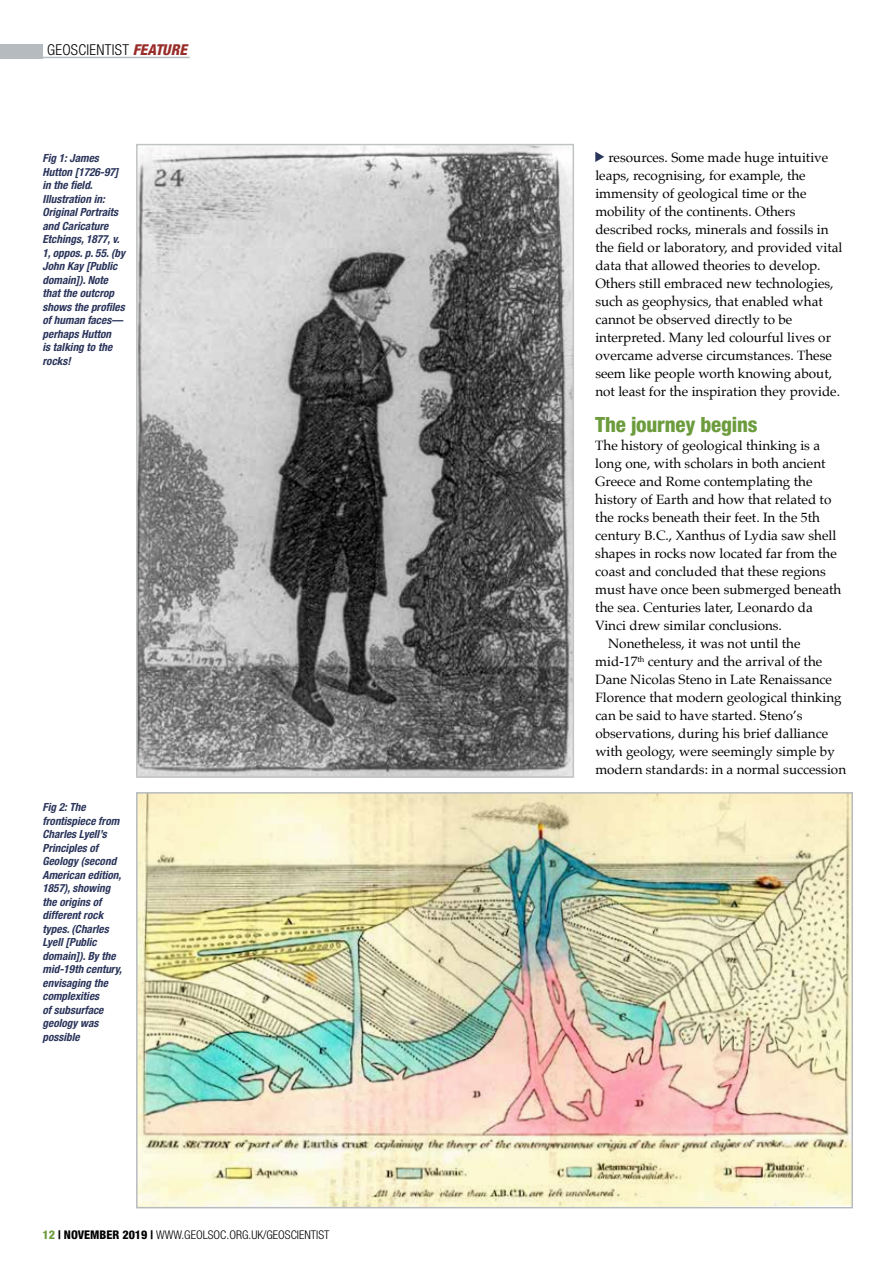
<style>
.page{position:relative;width:893px;height:1263px;background:#fff}
.page>*{position:absolute;margin:0;border:0;box-sizing:border-box;transform-origin:0 0}
.t1{font:800 condensed 21px "Helvetica Neue LT";letter-spacing:-.01em;color:#6c9c3d}
.t2{font:300 condensed 15px "Helvetica Neue LT";letter-spacing:.02em;color:#000}
.t3{font:13.5px/18px "Palatino";color:#000}
.t4{font:300 condensed 12px "Helvetica Neue LT";color:#000}
.t5{font:italic 700 condensed 11.25px/13.5px "Helvetica Neue LT";color:#2b355b}
.s1{font-weight:800;font-style:italic;color:#982c29}
.s2{font-weight:800;color:#6c9c3d}
.s3{font-weight:800}
</style>
<div class="page">
<img style="left:139px;top:795px;width:711px;height:410px">
<div style="left:136px;top:792px;width:717px;height:416px;border:2px solid #b6bbbf"></div>
<img style="left:139px;top:147px;width:432px;height:628px">
<div style="left:136px;top:144px;width:438px;height:634px;border:2px solid #c0c3c4"></div>
<svg style="left:595px;top:152px;width:9px;height:10px"></svg>
<div style="left:0;top:44px;width:43px;height:14px;background:#b6bbbf"></div>
<hr style="left:0;top:57px;width:190px;height:1px;background:#b6bbbf">
<p class="t2" style="left:47px;top:41px;width:141px">GEOSCIENTIST <span class="s1">FEATURE</span></p>
<p class="t5" style="left:43px;top:151px;width:84px">Fig 1: James<br>Hutton [1726-97] in the field.<br>Illustration in:<br>Original Portraits and Caricature<br>Etchings, 1877, v.<br>1, oppos. p. 55. (by<br>John Kay [Public domain]). Note that the outcrop shows the profiles of human faces— perhaps Hutton<br>is talking to the rocks!</p>
<p class="t5" style="left:43px;top:800px;width:81px">Fig 2: The frontispiece from<br>Charles Lyell’s<br>Principles of<br>Geology (second<br>American edition,<br>1857), showing the origins of different rock types. (Charles<br>Lyell [Public domain]). By the mid-19th century, envisaging the complexities<br>of subsurface geology was possible</p>
<p class="t4" style="left:43px;top:1228px;width:288px"><span class="s2">12</span> <span class="s3">| NOVEMBER 2019 |</span> WWW.GEOLSOC.ORG.UK/GEOSCIENTIST</p>
<p class="t3" style="left:595px;top:148px;width:249px;text-indent:13px">resources. Some made huge intuitive leaps, recognising, for example, the immensity of geological time or the mobility of the continents. Others described rocks, minerals and fossils in the field or laboratory, and provided vital data that allowed theories to develop.<br>Others still embraced new technologies, such as geophysics, that enabled what cannot be observed directly to be interpreted. Many led colourful lives or overcame adverse circumstances. These seem like people worth knowing about, not least for the inspiration they provide.</p>
<h1 class="t1" style="left:595px;top:412px;width:164px">The journey begins</h1>
<p class="t3" style="left:595px;top:436px;width:226px">The history of geological thinking is a</p>
<p class="t3" style="left:595px;top:454px;width:232px">long one, with scholars in both ancient</p>
<p class="t3" style="left:595px;top:472px;width:219px">Greece and Rome contemplating the</p>
<p class="t3" style="left:595px;top:490px;width:238px">history of Earth and how that related to</p>
<p class="t3" style="left:595px;top:508px;width:226px">the rocks beneath their feet. In the 5th</p>
<p class="t3" style="left:595px;top:526px;width:243px">century B.C., Xanthus of Lydia saw shell</p>
<p class="t3" style="left:595px;top:544px;width:243px">shapes in rocks now located far from the</p>
<p class="t3" style="left:595px;top:562px;width:232px">coast and concluded that these regions</p>
<p class="t3" style="left:595px;top:580px;width:247px">must have once been submerged beneath</p>
<p class="t3" style="left:595px;top:598px;width:219px">the sea. Centuries later, Leonardo da</p>
<p class="t3" style="left:595px;top:616px;width:188px">Vinci drew similar conclusions.</p>
<p class="t3" style="left:608px;top:634px;width:194px">Nonetheless, it was not until the</p>
<p class="t3" style="left:595px;top:652px;width:229px">mid-17<sup>th</sup> century and the arrival of the</p>
<p class="t3" style="left:595px;top:670px;width:238px">Dane Nicolas Steno in Late Renaissance</p>
<p class="t3" style="left:595px;top:688px;width:248px">Florence that modern geological thinking</p>
<p class="t3" style="left:595px;top:706px;width:209px">can be said to have started. Steno’s</p>
<p class="t3" style="left:595px;top:724px;width:234px">observations, during his brief dalliance</p>
<p class="t3" style="left:595px;top:742px;width:241px">with geology, were seemingly simple by</p>
<p class="t3" style="left:595px;top:760px;width:252px">modern standards: in a normal succession</p>
</div>
